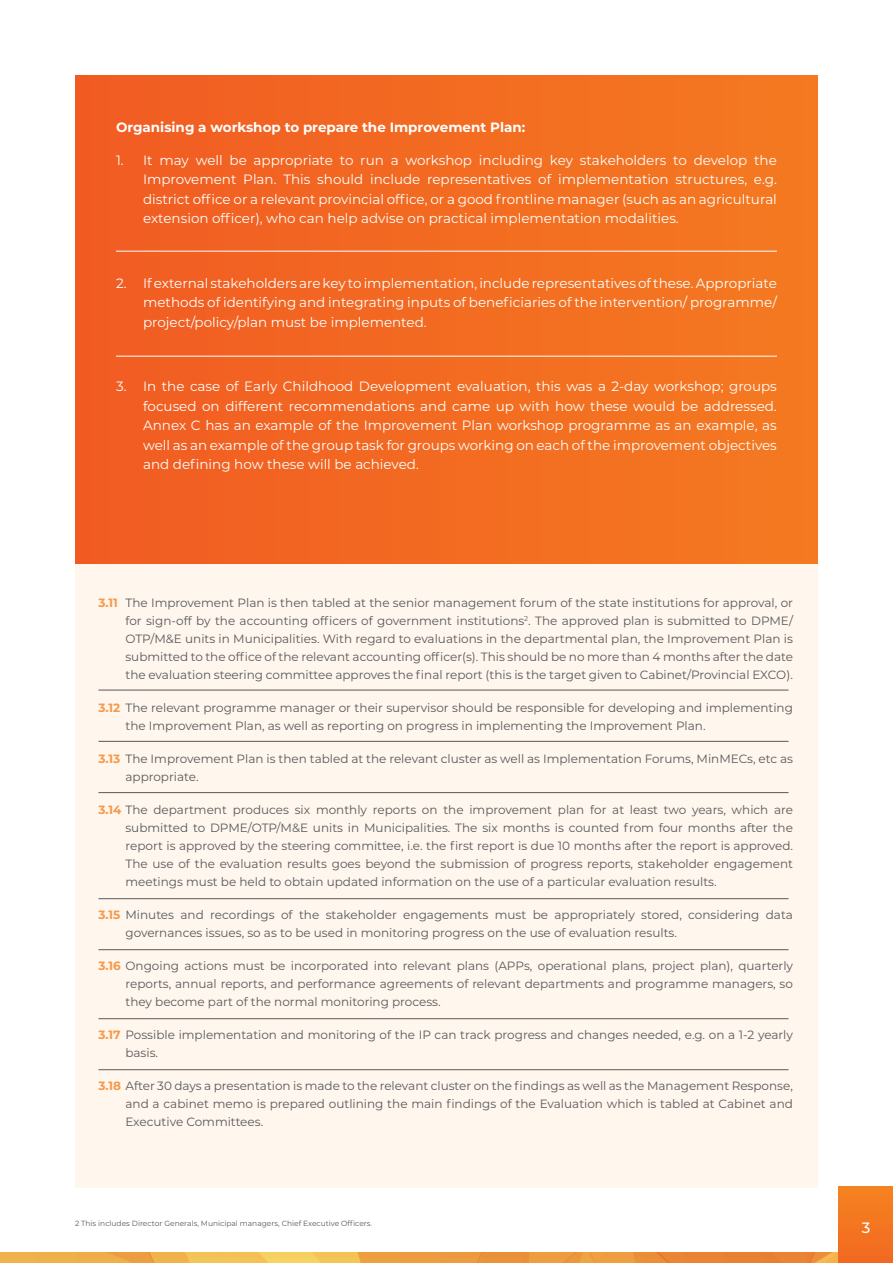
<style>
.page{position:relative;width:893px;height:1263px;background:#fff}
.page>*{position:absolute;margin:0;border:0;box-sizing:border-box;transform-origin:0 0}
.t1{font:500 15px "Montserrat";color:#fff}
.t2{font:13.5px/19.5px "Montserrat";color:#fff;text-align:justify}
.t3{font:700 13.5px "Montserrat";color:#fff}
.t4{font:12px/18px "Montserrat";color:#58595b;text-align:justify}
.t5{font:7.5px "Montserrat";color:#58595b}
.s1{font-weight:700;color:#f89848}
</style>
<div class="page">
<svg style="left:0;top:1252px;width:839px;height:11px;background:#eea343"></svg>
<div style="left:839px;top:1187px;width:54px;height:76px;background:linear-gradient(to right,#f47521,#f47521)"></div>
<div style="left:75px;top:75px;width:743px;height:489px;background:linear-gradient(to right,#f15b23,#f47a21)"></div>
<div style="left:75px;top:564px;width:743px;height:624px;background:#fff6ed"></div>
<hr style="left:98px;top:690px;width:690px;height:1px;background:#58595b">
<hr style="left:116px;top:251px;width:661px;height:1px;background:#fff">
<hr style="left:116px;top:356px;width:661px;height:1px;background:#fff">
<hr style="left:98px;top:741px;width:690px;height:1px;background:#58595b">
<hr style="left:98px;top:792px;width:690px;height:1px;background:#58595b">
<hr style="left:98px;top:949px;width:690px;height:1px;background:#58595b">
<hr style="left:98px;top:898px;width:690px;height:1px;background:#58595b">
<hr style="left:98px;top:1018px;width:690px;height:1px;background:#58595b">
<hr style="left:98px;top:1069px;width:690px;height:1px;background:#58595b">
<p class="t3" style="left:116px;top:117px;width:411px">Organising a workshop to prepare the Improvement Plan:</p>
<p class="t2" style="left:143px;top:150px;width:635px;text-indent:-27px">1. It may well be appropriate to run a workshop including key stakeholders to develop the Improvement Plan. This should include representatives of implementation structures, e.g. district office or a relevant provincial office, or a good frontline manager (such as an agricultural extension officer), who can help advise on practical implementation modalities.</p>
<p class="t2" style="left:143px;top:273px;width:635px;text-indent:-27px">2. If external stakeholders are key to implementation, include representatives of these. Appropriate methods of identifying and integrating inputs of beneficiaries of the intervention/ programme/ project/policy/plan must be implemented.</p>
<p class="t2" style="left:143px;top:376px;width:635px;text-indent:-27px">3. In the case of Early Childhood Development evaluation, this was a 2-day workshop; groups focused on different recommendations and came up with how these would be addressed.<br>Annex C has an example of the Improvement Plan workshop programme as an example, as well as an example of the group task for groups working on each of the improvement objectives and defining how these will be achieved.</p>
<p class="t4" style="left:125px;top:593px;width:669px;text-indent:-27px"><span class="s1">3.11</span> The Improvement Plan is then tabled at the senior management forum of the state institutions for approval, or for sign-off by the accounting officers of government institutions<sup>2</sup>. The approved plan is submitted to DPME/ OTP/M&amp;E units in Municipalities. With regard to evaluations in the departmental plan, the Improvement Plan is submitted to the office of the relevant accounting officer(s). This should be no more than 4 months after the date the evaluation steering committee approves the final report (this is the target given to Cabinet/Provincial EXCO).</p>
<p class="t4" style="left:125px;top:698px;width:669px;text-indent:-27px"><span class="s1">3.12</span> The relevant programme manager or their supervisor should be responsible for developing and implementing the Improvement Plan, as well as reporting on progress in implementing the Improvement Plan.</p>
<p class="t4" style="left:125px;top:749px;width:669px;text-indent:-27px"><span class="s1">3.13</span> The Improvement Plan is then tabled at the relevant cluster as well as Implementation Forums, MinMECs, etc as appropriate.</p>
<p class="t4" style="left:125px;top:800px;width:669px;text-indent:-27px"><span class="s1">3.14</span> The department produces six monthly reports on the improvement plan for at least two years, which are submitted to DPME/OTP/M&amp;E units in Municipalities. The six months is counted from four months after the report is approved by the steering committee, i.e. the first report is due 10 months after the report is approved.<br>The use of the evaluation results goes beyond the submission of progress reports, stakeholder engagement meetings must be held to obtain updated information on the use of a particular evaluation results.</p>
<p class="t4" style="left:125px;top:905px;width:669px;text-indent:-27px"><span class="s1">3.15</span> Minutes and recordings of the stakeholder engagements must be appropriately stored, considering data governances issues, so as to be used in monitoring progress on the use of evaluation results.</p>
<p class="t4" style="left:125px;top:956px;width:669px;text-indent:-27px"><span class="s1">3.16</span> Ongoing actions must be incorporated into relevant plans (APPs, operational plans, project plan), quarterly reports, annual reports, and performance agreements of relevant departments and programme managers, so they become part of the normal monitoring process.</p>
<p class="t4" style="left:125px;top:1025px;width:669px;text-indent:-27px"><span class="s1">3.17</span> Possible implementation and monitoring of the IP can track progress and changes needed, e.g. on a 1-2 yearly basis.</p>
<p class="t4" style="left:125px;top:1076px;width:669px;text-indent:-27px"><span class="s1">3.18</span> After 30 days a presentation is made to the relevant cluster on the findings as well as the Management Response, and a cabinet memo is prepared outlining the main findings of the Evaluation which is tabled at Cabinet and Executive Committees.</p>
<p class="t5" style="left:75px;top:1218px;width:299px">2 This includes Director Generals, Municipal managers, Chief Executive Officers.</p>
<p class="t1" style="left:862px;top:1217px;width:10px">3</p>
</div>
